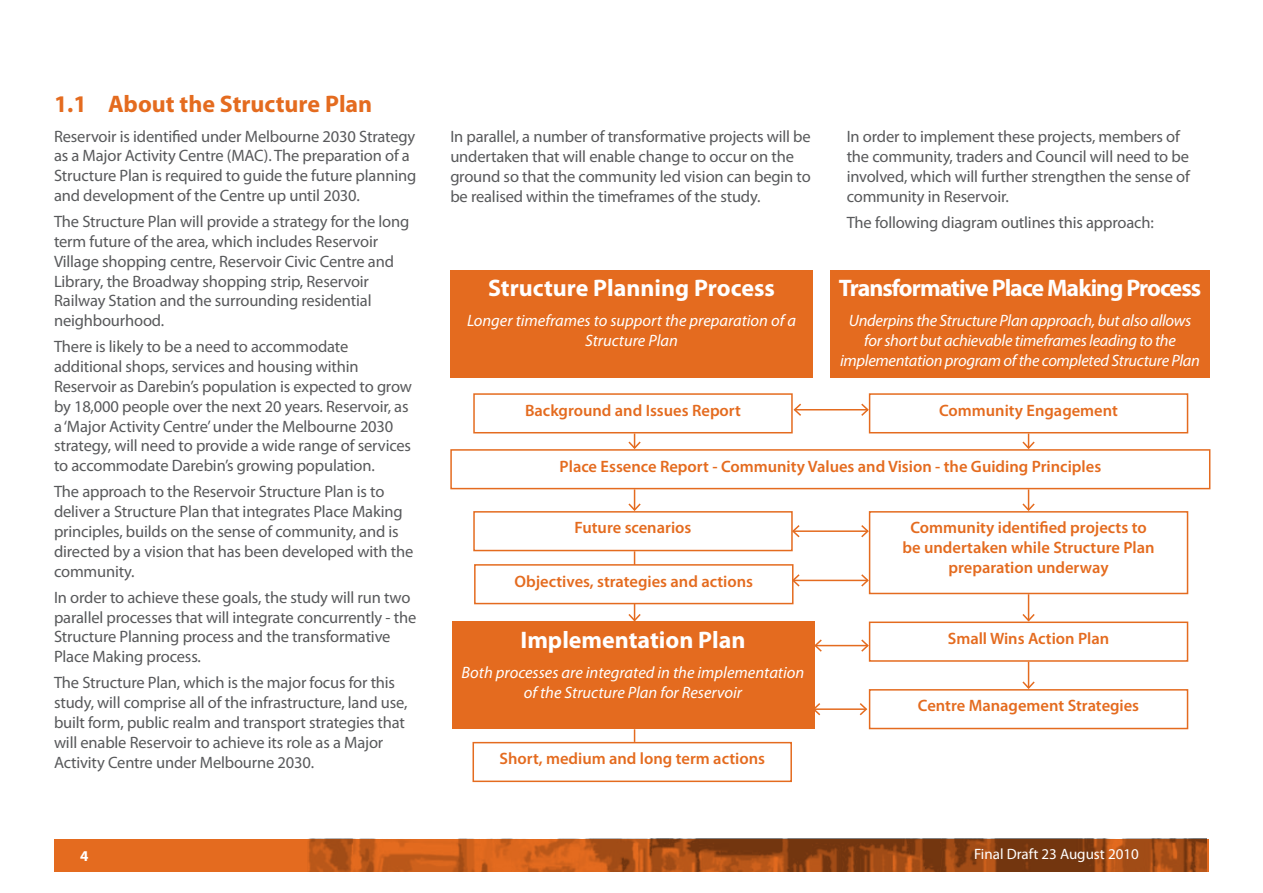
<style>
.page{position:relative;width:1263px;height:893px;background:#fff}
.page>*{position:absolute;margin:0;border:0;box-sizing:border-box;transform-origin:0 0}
.t1{font:700 24px "Myriad Pro";letter-spacing:-.01em;color:#fff}
.t2{font:700 24px "Myriad Pro";letter-spacing:-.04em;color:#fff}
.t3{font:700 24px "Myriad Pro";color:#e46b1f}
.t4{font:16.5px/19.8px "Myriad Pro";letter-spacing:-.01em;color:#58595b}
.t5{font:600 16.5px/19.8px "Myriad Pro";color:#e46b1f;text-align:center}
.t6{font:italic 16.5px/19.8px "Myriad Pro";letter-spacing:-.02em;color:#fff;text-align:center}
.t7{font:italic 16.5px/19.8px "Myriad Pro";color:#fff;text-align:center}
.t8{font:15px "Myriad Pro";color:#fff}
.t9{font:700 15px "Myriad Pro";color:#fff}
</style>
<div class="page">
<div style="left:55px;top:839px;width:1154px;height:33px;background:#e46b1f"></div>
<img style="left:308px;top:839px;width:899px;height:33px">
<div style="left:450px;top:270px;width:363px;height:108px;background:#e46b1f"></div>
<div style="left:830px;top:270px;width:380px;height:108px;background:#e46b1f"></div>
<div style="left:473px;top:393px;width:320px;height:40px;border:2px solid #e46b1f"></div>
<div style="left:450px;top:449px;width:760px;height:40px;border:2px solid #e46b1f"></div>
<div style="left:869px;top:393px;width:319px;height:40px;border:2px solid #e46b1f"></div>
<div style="left:869px;top:511px;width:319px;height:83px;border:2px solid #e46b1f"></div>
<div style="left:869px;top:621px;width:319px;height:41px;border:2px solid #e46b1f"></div>
<div style="left:869px;top:689px;width:319px;height:40px;border:2px solid #e46b1f"></div>
<div style="left:473px;top:511px;width:320px;height:40px;border:2px solid #e46b1f"></div>
<div style="left:452px;top:621px;width:362px;height:108px;background:#e46b1f"></div>
<div style="left:472px;top:742px;width:320px;height:40px;border:2px solid #e46b1f"></div>
<svg style="left:634px;top:729px;width:1px;height:13px"></svg>
<svg style="left:627px;top:433px;width:15px;height:17px"></svg>
<svg style="left:627px;top:489px;width:15px;height:23px"></svg>
<hr style="left:634px;top:551px;width:1px;height:69px;background:#e46b1f">
<svg style="left:628px;top:612px;width:13px;height:9px"></svg>
<svg style="left:1021px;top:433px;width:15px;height:17px"></svg>
<svg style="left:1021px;top:489px;width:15px;height:23px"></svg>
<svg style="left:1021px;top:594px;width:15px;height:29px"></svg>
<svg style="left:1021px;top:662px;width:15px;height:28px"></svg>
<div style="left:475px;top:565px;width:318px;height:39px;background:#fff"></div>
<div style="left:474px;top:564px;width:319px;height:40px;border:2px solid #e46b1f"></div>
<hr style="left:815px;top:645px;width:53px;height:1px;background:#e46b1f">
<svg style="left:860px;top:638px;width:10px;height:15px"></svg>
<svg style="left:814px;top:638px;width:9px;height:15px"></svg>
<hr style="left:795px;top:409px;width:73px;height:1px;background:#e46b1f">
<svg style="left:860px;top:402px;width:10px;height:15px"></svg>
<svg style="left:792px;top:402px;width:11px;height:15px"></svg>
<hr style="left:793px;top:530px;width:75px;height:2px;background:#e46b1f">
<svg style="left:860px;top:523px;width:10px;height:16px"></svg>
<svg style="left:791px;top:523px;width:10px;height:16px"></svg>
<hr style="left:793px;top:580px;width:75px;height:1px;background:#e46b1f">
<svg style="left:860px;top:573px;width:10px;height:15px"></svg>
<svg style="left:791px;top:573px;width:10px;height:15px"></svg>
<hr style="left:814px;top:708px;width:52px;height:2px;background:#e46b1f">
<svg style="left:858px;top:703px;width:10px;height:13px"></svg>
<svg style="left:814px;top:701px;width:8px;height:16px"></svg>
<h1 class="t3" style="left:54px;top:88px;width:320px">1.1 About the Structure Plan</h1>
<p class="t4" style="left:54px;top:126px;width:364px">Reservoir is identified under Melbourne 2030 Strategy as a Major Activity Centre (MAC). The preparation of a Structure Plan is required to guide the future planning and development of the Centre up until 2030.</p>
<p class="t4" style="left:54px;top:211px;width:357px">The Structure Plan will provide a strategy for the long term future of the area, which includes Reservoir Village shopping centre, Reservoir Civic Centre and Library, the Broadway shopping strip, Reservoir Railway Station and the surrounding residential neighbourhood.</p>
<p class="t4" style="left:54px;top:337px;width:359px">There is likely to be a need to accommodate additional shops, services and housing within Reservoir as Darebin’s population is expected to grow by 18,000 people over the next 20 years. Reservoir, as a ‘Major Activity Centre’ under the Melbourne 2030 strategy, will need to provide a wide range of services to accommodate Darebin’s growing population.</p>
<p class="t4" style="left:54px;top:482px;width:361px">The approach to the Reservoir Structure Plan is to deliver a Structure Plan that integrates Place Making principles, builds on the sense of community, and is directed by a vision that has been developed with the community.</p>
<p class="t4" style="left:54px;top:587px;width:364px">In order to achieve these goals, the study will run two parallel processes that will integrate concurrently - the Structure Planning process and the transformative Place Making process.</p>
<p class="t4" style="left:54px;top:673px;width:355px">The Structure Plan, which is the major focus for this study, will comprise all of the infrastructure, land use, built form, public realm and transport strategies that will enable Reservoir to achieve its role as a Major Activity Centre under Melbourne 2030.</p>
<p class="t4" style="left:450px;top:127px;width:362px">In parallel, a number of transformative projects will be undertaken that will enable change to occur on the ground so that the community led vision can begin to be realised within the timeframes of the study.</p>
<h1 class="t1" style="left:488px;top:273px;width:288px">Structure Planning Process</h1>
<p class="t7" style="left:467px;top:311px;width:330px">Longer timeframes to support the preparation of a<br>Structure Plan</p>
<p class="t5" style="left:525px;top:400px;width:217px">Background and Issues Report</p>
<p class="t4" style="left:847px;top:127px;width:345px">In order to implement these projects, members of the community, traders and Council will need to be involved, which will further strengthen the sense of community in Reservoir.</p>
<p class="t4" style="left:847px;top:212px;width:309px">The following diagram outlines this approach:</p>
<h1 class="t2" style="left:839px;top:273px;width:364px">Transformative Place Making Process</h1>
<p class="t6" style="left:840px;top:311px;width:361px">Underpins the Structure Plan approach, but also allows for short but achievable timeframes leading to the implementation program of the completed Structure Plan</p>
<p class="t5" style="left:939px;top:400px;width:180px">Community Engagement</p>
<p class="t5" style="left:560px;top:456px;width:543px">Place Essence Report - Community Values and Vision - the Guiding Principles</p>
<p class="t5" style="left:574px;top:518px;width:118px">Future scenarios</p>
<p class="t5" style="left:515px;top:571px;width:240px">Objectives, strategies and actions</p>
<h1 class="t1" style="left:520px;top:624px;width:227px">Implementation Plan</h1>
<p class="t7" style="left:462px;top:662px;width:344px">Both processes are integrated in the implementation of the Structure Plan for Reservoir</p>
<p class="t5" style="left:499px;top:748px;width:267px">Short, medium and long term actions</p>
<p class="t5" style="left:902px;top:518px;width:254px">Community identified projects to be undertaken while Structure Plan preparation underway</p>
<p class="t5" style="left:948px;top:628px;width:163px">Small Wins Action Plan</p>
<p class="t5" style="left:918px;top:696px;width:223px">Centre Management Strategies</p>
<p class="t9" style="left:80px;top:847px;width:10px">4</p>
<p class="t8" style="left:974px;top:845px;width:166px">Final Draft 23 August 2010</p>
</div>
